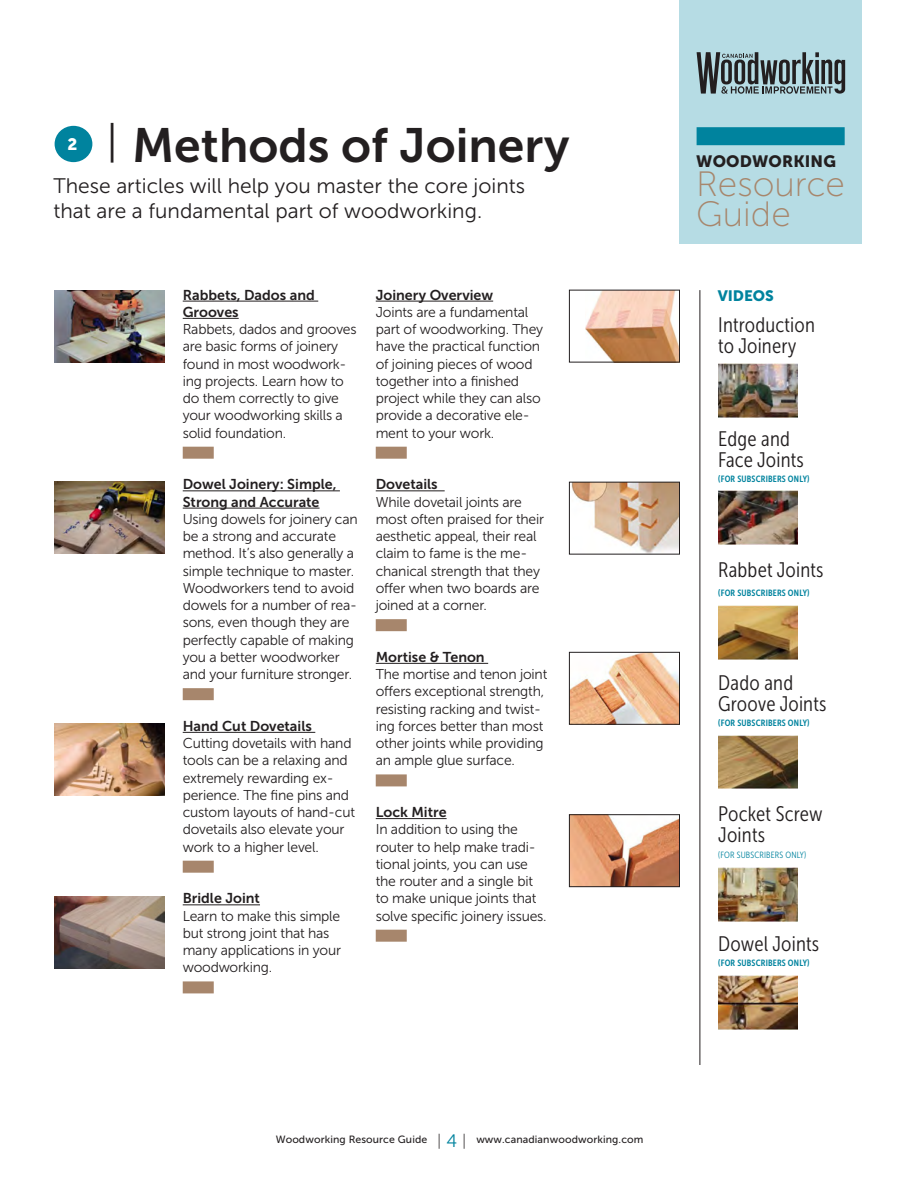
<style>
.page{position:relative;width:918px;height:1188px;background:#fff}
.page>*{position:absolute;margin:0;border:0;box-sizing:border-box;transform-origin:0 0}
.t1{font:48px "Museo Sans 700";color:#231f20}
.t2{font:35.1px/29.4px "Museo Sans 100";color:#a7866c}
.t3{font:21px/21px "Museo Sans Cond 300";letter-spacing:.01em;color:#231f20}
.t4{font:21px/25.2px "Museo Sans 300";color:#231f20}
.t5{font:16.5px "Museo Sans 900";color:#fff}
.t6{font:16.35px "Museo Sans 900";letter-spacing:.01em;color:#231f20}
.t7{font:15px "Museo Sans 900";color:#00839e}
.t8{font:14.25px/17.2px "Museo Sans 300";letter-spacing:-.015em;color:#231f20}
.t9{font:14.25px/17.2px "Museo Sans 700";color:#231f20}
.t10{font:10.5px "Museo Sans 500";letter-spacing:.01em;color:#231f20}
.t11{font:9px "Museo Sans Cond 700";letter-spacing:.02em;color:#00839e}
.t12{font:9px "Museo Sans Cond 300";letter-spacing:.02em;color:#00839e}
.s1{font-family:"Museo Sans 300";font-size:42px}
.s2{font-family:"Minion Pro";font-size:15px}
.s3{font-family:"Museo Sans 300";font-size:18px;color:#00839e}
</style>
<div class="page">
<div style="left:680px;top:0;width:182px;height:244px;background:#b6dce4"></div>
<svg style="left:697px;top:52px;width:148px;height:42px"></svg>
<div style="left:697px;top:127px;width:148px;height:18px;background:#00839e"></div>
<hr style="left:700px;top:290px;width:1px;height:775px;background:#231f20">
<div style="left:55px;top:126px;width:37px;height:36px;background:#00839e;border-radius:50%"></div>
<img style="left:55px;top:290px;width:110px;height:72px">
<img style="left:55px;top:482px;width:110px;height:72px">
<img style="left:55px;top:723px;width:110px;height:72px">
<img style="left:55px;top:897px;width:110px;height:72px">
<img style="left:585px;top:292px;width:93px;height:68px">
<div style="left:569px;top:290px;width:111px;height:72px;border:1px solid #231f20"></div>
<img style="left:571px;top:484px;width:107px;height:68px">
<div style="left:569px;top:482px;width:111px;height:72px;border:1px solid #231f20"></div>
<img style="left:571px;top:654px;width:107px;height:68px">
<div style="left:569px;top:652px;width:111px;height:72px;border:1px solid #231f20"></div>
<img style="left:571px;top:816px;width:107px;height:69px">
<div style="left:569px;top:814px;width:111px;height:73px;border:1px solid #231f20"></div>
<img style="left:718px;top:364px;width:79px;height:54px">
<img style="left:718px;top:491px;width:79px;height:54px">
<img style="left:718px;top:606px;width:79px;height:54px">
<img style="left:718px;top:735px;width:79px;height:54px">
<img style="left:718px;top:867px;width:79px;height:54px">
<img style="left:718px;top:975px;width:79px;height:54px">
<hr style="left:183px;top:301px;width:135px;height:1px;background:#231f20">
<hr style="left:183px;top:318px;width:56px;height:1px;background:#231f20">
<div style="left:183px;top:447px;width:31px;height:12px;background:#a7866c"></div>
<hr style="left:183px;top:490px;width:157px;height:1px;background:#231f20">
<hr style="left:183px;top:508px;width:137px;height:1px;background:#231f20">
<div style="left:183px;top:688px;width:31px;height:12px;background:#a7866c"></div>
<hr style="left:183px;top:732px;width:132px;height:1px;background:#231f20">
<div style="left:183px;top:861px;width:31px;height:12px;background:#a7866c"></div>
<hr style="left:183px;top:904px;width:77px;height:1px;background:#231f20">
<div style="left:183px;top:981px;width:31px;height:12px;background:#a7866c"></div>
<hr style="left:376px;top:301px;width:117px;height:1px;background:#231f20">
<div style="left:376px;top:447px;width:31px;height:12px;background:#a7866c"></div>
<hr style="left:376px;top:490px;width:69px;height:1px;background:#231f20">
<div style="left:376px;top:619px;width:31px;height:12px;background:#a7866c"></div>
<hr style="left:376px;top:663px;width:112px;height:1px;background:#231f20">
<div style="left:376px;top:774px;width:31px;height:12px;background:#a7866c"></div>
<hr style="left:376px;top:818px;width:71px;height:1px;background:#231f20">
<div style="left:376px;top:930px;width:31px;height:12px;background:#a7866c"></div>
<p class="t5" style="left:68px;top:135px;width:11px">2</p>
<h1 class="t1" style="left:106px;top:119px;width:465px"><span class="s1">|</span> Methods of Joinery</h1>
<h3 class="t4" style="left:53px;top:173px;width:473px">These articles will help you master the core joints that are a fundamental part of woodworking.</h3>
<p class="t6" style="left:696px;top:152px;width:141px">WOODWORKING</p>
<h2 class="t2" style="left:696px;top:170px;width:150px">Resource<br>Guide</h2>
<p class="t9" style="left:376px;top:286px;width:119px">Joinery Overview</p>
<p class="t8" style="left:376px;top:304px;width:169px">Joints are a fundamental part of woodworking. They have the practical function of joining pieces of wood together into a finished project while they can also provide a decorative ele&shy;ment to your work.</p>
<p class="t9" style="left:376px;top:476px;width:64px">Dovetails</p>
<p class="t8" style="left:376px;top:493px;width:170px">While dovetail joints are most often praised for their aesthetic appeal, their real claim to fame is the me&shy;chanical strength that they offer when two boards are joined at a corner.</p>
<p class="t9" style="left:376px;top:648px;width:110px">Mortise &amp; Tenon</p>
<p class="t8" style="left:376px;top:666px;width:173px">The mortise and tenon joint offers exceptional strength, resisting racking and twist&shy;ing forces better than most other joints while providing an ample glue surface.</p>
<p class="t9" style="left:376px;top:804px;width:72px">Lock Mitre</p>
<p class="t8" style="left:376px;top:821px;width:172px">In addition to using the router to help make tradi&shy;tional joints, you can use the router and a single bit to make unique joints that solve specific joinery issues.</p>
<p class="t9" style="left:183px;top:286px;width:134px">Rabbets, Dados and</p>
<p class="t7" style="left:718px;top:288px;width:58px">VIDEOS</p>
<p class="t9" style="left:183px;top:303px;width:57px">Grooves</p>
<p class="t8" style="left:183px;top:321px;width:175px">Rabbets, dados and grooves are basic forms of joinery found in most woodwork&shy;ing projects. Learn how to do them correctly to give your woodworking skills a solid foundation.</p>
<h3 class="t3" style="left:718px;top:315px;width:98px">Introduction to Joinery</h3>
<h3 class="t3" style="left:718px;top:429px;width:87px">Edge and<br>Face Joints</h3>
<p class="t11" style="left:718px;top:474px;width:93px">(FOR SUBSCRIBERS ONLY)</p>
<p class="t9" style="left:183px;top:476px;width:155px">Dowel Joinery: Simple,<br>Strong and Accurate</p>
<p class="t8" style="left:183px;top:511px;width:176px">Using dowels for joinery can be a strong and accurate method. It’s also generally a simple technique to master.<br>Woodworkers tend to avoid dowels for a number of rea&shy;sons, even though they are perfectly capable of making you a better woodworker and your furniture stronger.</p>
<p class="t9" style="left:183px;top:717px;width:131px">Hand Cut Dovetails</p>
<p class="t8" style="left:183px;top:735px;width:174px">Cutting dovetails with hand tools can be a relaxing and extremely rewarding ex&shy;perience. The fine pins and custom layouts of hand-cut dovetails also elevate your work to a higher level.</p>
<p class="t9" style="left:183px;top:890px;width:79px">Bridle Joint</p>
<p class="t8" style="left:183px;top:907px;width:160px">Learn to make this simple but strong joint that has many applications in your woodworking.</p>
<h3 class="t3" style="left:718px;top:559px;width:107px">Rabbet Joints</h3>
<p class="t11" style="left:718px;top:587px;width:93px">(FOR SUBSCRIBERS ONLY)</p>
<h3 class="t3" style="left:718px;top:672px;width:110px">Dado and<br>Groove Joints</h3>
<p class="t11" style="left:718px;top:718px;width:93px">(FOR SUBSCRIBERS ONLY)</p>
<h3 class="t3" style="left:718px;top:803px;width:106px">Pocket Screw<br>Joints</h3>
<p class="t12" style="left:718px;top:850px;width:90px">(FOR SUBSCRIBERS ONLY)</p>
<h3 class="t3" style="left:718px;top:933px;width:102px">Dowel Joints</h3>
<p class="t11" style="left:718px;top:958px;width:93px">(FOR SUBSCRIBERS ONLY)</p>
<p class="t10" style="left:276px;top:1134px;width:369px">Woodworking Resource Guide <span class="s2">|</span> <span class="s3">4</span> <span class="s2">|</span> www.canadianwoodworking.com</p>
</div>
